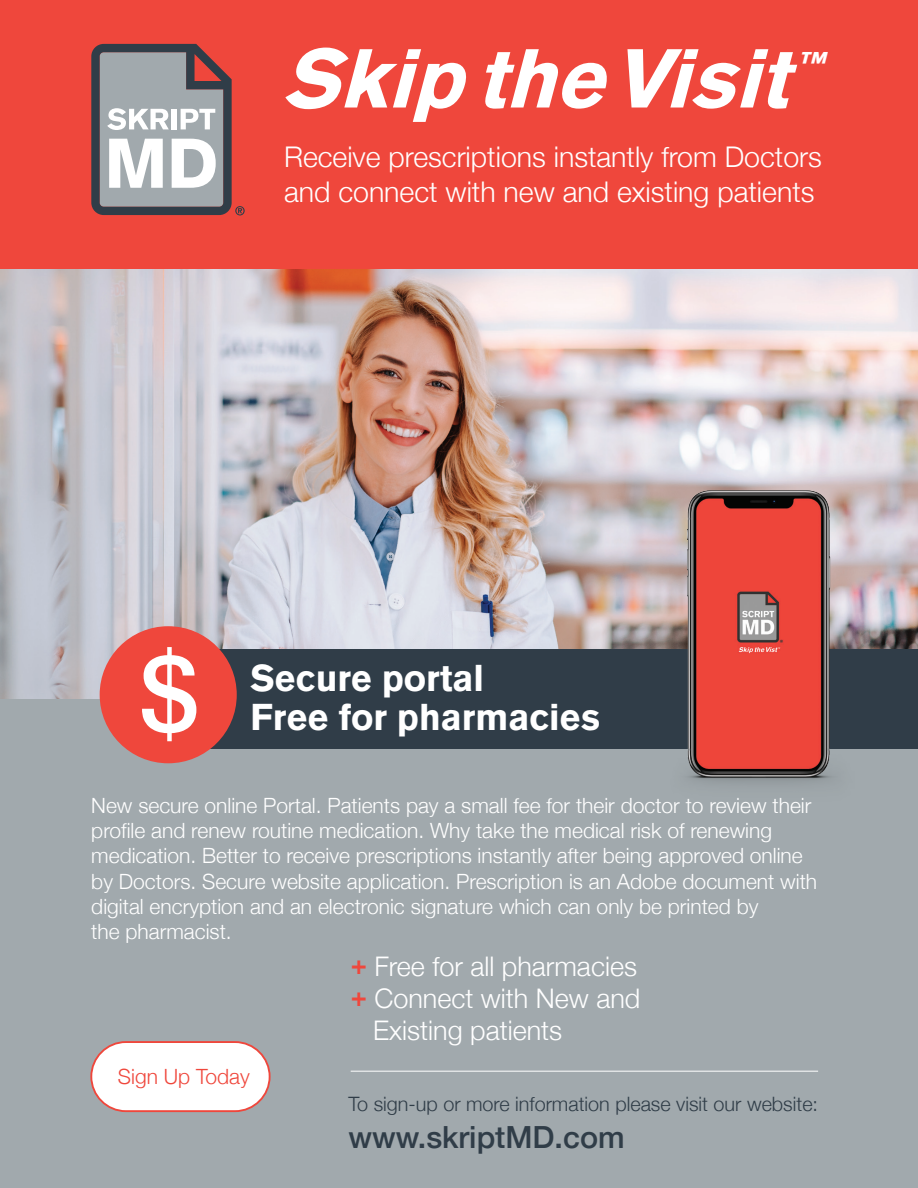
<style>
.page{position:relative;width:918px;height:1188px;background:#fff}
.page>*{position:absolute;margin:0;border:0;box-sizing:border-box;transform-origin:0 0}
.t1{font:500 104.25px "Helvetica Neue";color:#fff}
.t2{font:italic 900 81.9px "Akzidenz Grotesk";color:#fff}
.t3{font:900 36.75px/38.7px "Akzidenz Grotesk";color:#fff}
.t4{font:500 30.45px "Helvetica Neue";color:#303d48}
.t5{font:300 28.5px/34.2px "Helvetica Neue";color:#fff}
.t6{font:italic 900 28.05px "Akzidenz Grotesk";color:#fff}
.t7{font:300 27px "Helvetica Neue";color:#fff}
.t8{font:300 21px/25.2px "Helvetica Neue";color:#fff}
.t9{font:300 21px "Helvetica Neue";color:#ef473c}
.t10{font:300 19.8px "Helvetica Neue";color:#303d48}
.s1{font-weight:500;color:#ef473c}
</style>
<div class="page">
<img style="left:0;top:268px;width:918px;height:431px">
<div style="left:0;top:699px;width:918px;height:489px;background:#a1a9ad"></div>
<div style="left:165px;top:650px;width:753px;height:99px;background:#303d48"></div>
<img style="left:651px;top:440px;width:215px;height:344px">
<div style="left:0;top:0;width:918px;height:268px;background:#ef473c"></div>
<hr style="left:351px;top:1071px;width:467px;height:1px;background:#fff">
<div style="left:91px;top:1042px;width:179px;height:69px;background:#fff;border-radius:35px"></div>
<div style="left:90px;top:1041px;width:181px;height:71px;border:2px solid #ef473c;border-radius:35px"></div>
<div style="left:100px;top:626px;width:137px;height:137px;background:#ef473c;border-radius:50%"></div>
<svg style="left:91px;top:44px;width:154px;height:171px;background:#a59598"></svg>
<h2 class="t2" style="left:282px;top:29px;width:532px">Skip theVisit</h2>
<h3 class="t6" style="left:797px;top:45px;width:38px">™</h3>
<h3 class="t5" style="left:284px;top:138px;width:539px">Receive prescriptions instantly from Doctors and connect with new and existing patients</h3>
<h1 class="t1" style="left:140px;top:610px;width:59px">$</h1>
<h3 class="t3" style="left:251px;top:659px;width:352px">Secure portal<br>Free for pharmacies</h3>
<p class="t8" style="left:91px;top:791px;width:727px">New secure online Portal. Patients pay a small fee for their doctor to review their profile and renew routine medication. Why take the medical risk of renewing medication. Better to receive prescriptions instantly after being approved online by Doctors. Secure website application. Prescription is an Adobe document with digital encryption and an electronic signature which can only be printed by<br>the pharmacist.</p>
<p class="t7" style="left:351px;top:944px;width:288px"><span class="s1">+</span> Free for all pharmacies</p>
<p class="t7" style="left:351px;top:977px;width:291px"><span class="s1">+</span> Connect with New and</p>
<p class="t7" style="left:373px;top:1009px;width:190px">Existing patients</p>
<p class="t9" style="left:118px;top:1059px;width:133px">Sign Up Today</p>
<p class="t10" style="left:348px;top:1088px;width:471px">To sign-up or more information please visit our website:</p>
<h3 class="t4" style="left:348px;top:1113px;width:278px">www.skriptMD.com</h3>
</div>
